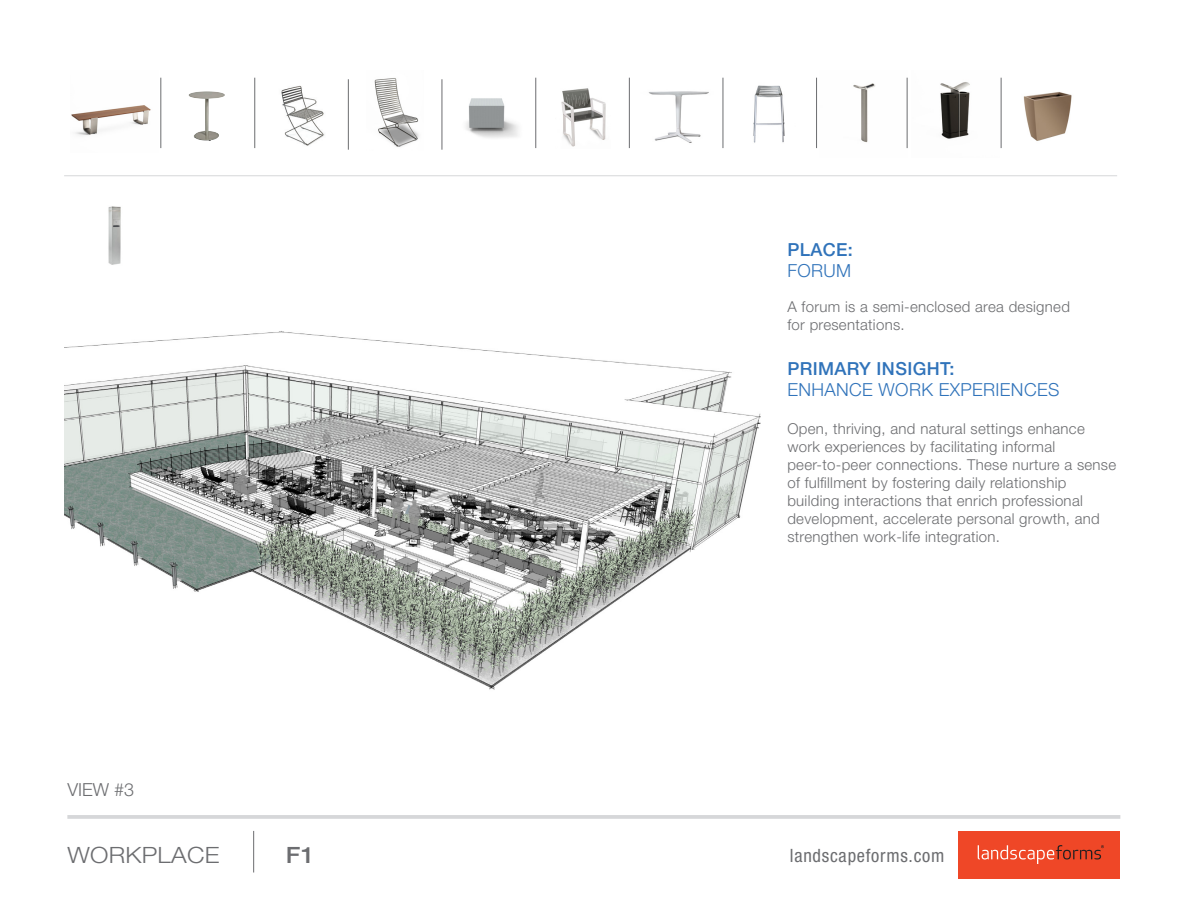
<style>
.page{position:relative;width:1188px;height:918px;background:#fff}
.page>*{position:absolute;margin:0;border:0;box-sizing:border-box;transform-origin:0 0}
.t1{font:300 22.5px "Helvetica Neue LT Std";letter-spacing:.01em;color:#6c6d70;scale:1.1 1}
.t2{font:500 22.5px "Helvetica Neue LT Std";color:#6c6d70;scale:1.1 1}
.housekeeping{font:condensed 18.3px "Helvetica Neue";letter-spacing:.04em;color:#6c6d70}
.t3{font:300 18px/21.6px "Helvetica Neue LT Std";letter-spacing:.02em;color:#3073ba}
.t4{font:500 18px/21.6px "Helvetica Neue LT Std";letter-spacing:.02em;color:#3073ba}
.t5{font:300 18px "Helvetica Neue LT Std";color:#6c6d70}
.t6{font:300 15px/18px "Helvetica Neue LT Std";letter-spacing:.02em;color:#6c6d70}
.s1{font-weight:300}
.s2{font-weight:500}
</style>
<div class="page">
<img style="left:648px;top:91px;width:61px;height:52px">
<img style="left:466px;top:98px;width:52px;height:40px">
<img style="left:853px;top:77px;width:54px;height:71px">
<img style="left:753px;top:85px;width:32px;height:58px">
<img style="left:281px;top:85px;width:44px;height:61px">
<img style="left:71px;top:105px;width:80px;height:30px">
<img style="left:561px;top:88px;width:45px;height:59px">
<img style="left:189px;top:91px;width:18px;height:6px">
<img style="left:374px;top:78px;width:45px;height:69px">
<hr style="left:253px;top:831px;width:1px;height:42px;background:#6c6d70">
<hr style="left:67px;top:815px;width:1053px;height:4px;background:#d6d7d9">
<div style="left:958px;top:831px;width:162px;height:47px;background:#ef4727"></div>
<svg style="left:978px;top:845px;width:126px;height:19px"></svg>
<img style="left:64px;top:331px;width:696px;height:359px">
<img style="left:108px;top:206px;width:13px;height:59px">
<img style="left:940px;top:82px;width:30px;height:57px">
<img style="left:1023px;top:92px;width:49px;height:49px">
<hr style="left:255px;top:78px;width:1px;height:70px;background:#6c6d70">
<hr style="left:161px;top:78px;width:1px;height:70px;background:#6c6d70">
<hr style="left:348px;top:79px;width:1px;height:71px;background:#6c6d70">
<hr style="left:442px;top:79px;width:1px;height:71px;background:#6c6d70">
<hr style="left:536px;top:78px;width:1px;height:70px;background:#6c6d70">
<hr style="left:629px;top:78px;width:1px;height:70px;background:#6c6d70">
<hr style="left:723px;top:78px;width:1px;height:70px;background:#6c6d70">
<hr style="left:816px;top:78px;width:1px;height:70px;background:#6c6d70">
<hr style="left:907px;top:78px;width:1px;height:70px;background:#6c6d70">
<hr style="left:1001px;top:78px;width:1px;height:70px;background:#6c6d70">
<hr style="left:64px;top:176px;width:1053px;height:1px;background:#d6d7d9">
<p class="t5" style="left:68px;top:779px;width:68px">VIEW #3</p>
<p class="t4" style="left:787px;top:238px;width:67px">PLACE:<br><span class="s1">FORUM</span></p>
<p class="t6" style="left:787px;top:297px;width:284px">A forum is a semi-enclosed area designed for presentations.</p>
<p class="t3" style="left:787px;top:357px;width:274px"><span class="s2">PRIMARY INSIGHT:<br></span>ENHANCE WORK EXPERIENCES</p>
<p class="t6" style="left:787px;top:420px;width:330px">Open, thriving, and natural settings enhance work experiences by facilitating informal peer-to-peer connections. These nurture a sense of fulfillment by fostering daily relationship building interactions that enrich professional development, accelerate personal growth, and strengthen work-life integration.</p>
<p class="t1" style="left:68px;top:841px;width:140px">WORKPLACE</p>
<p class="t2" style="left:286px;top:841px;width:28px">F1</p>
<p class="housekeeping" style="left:790px;top:845px;width:156px">landscapeforms.com</p>
</div>
